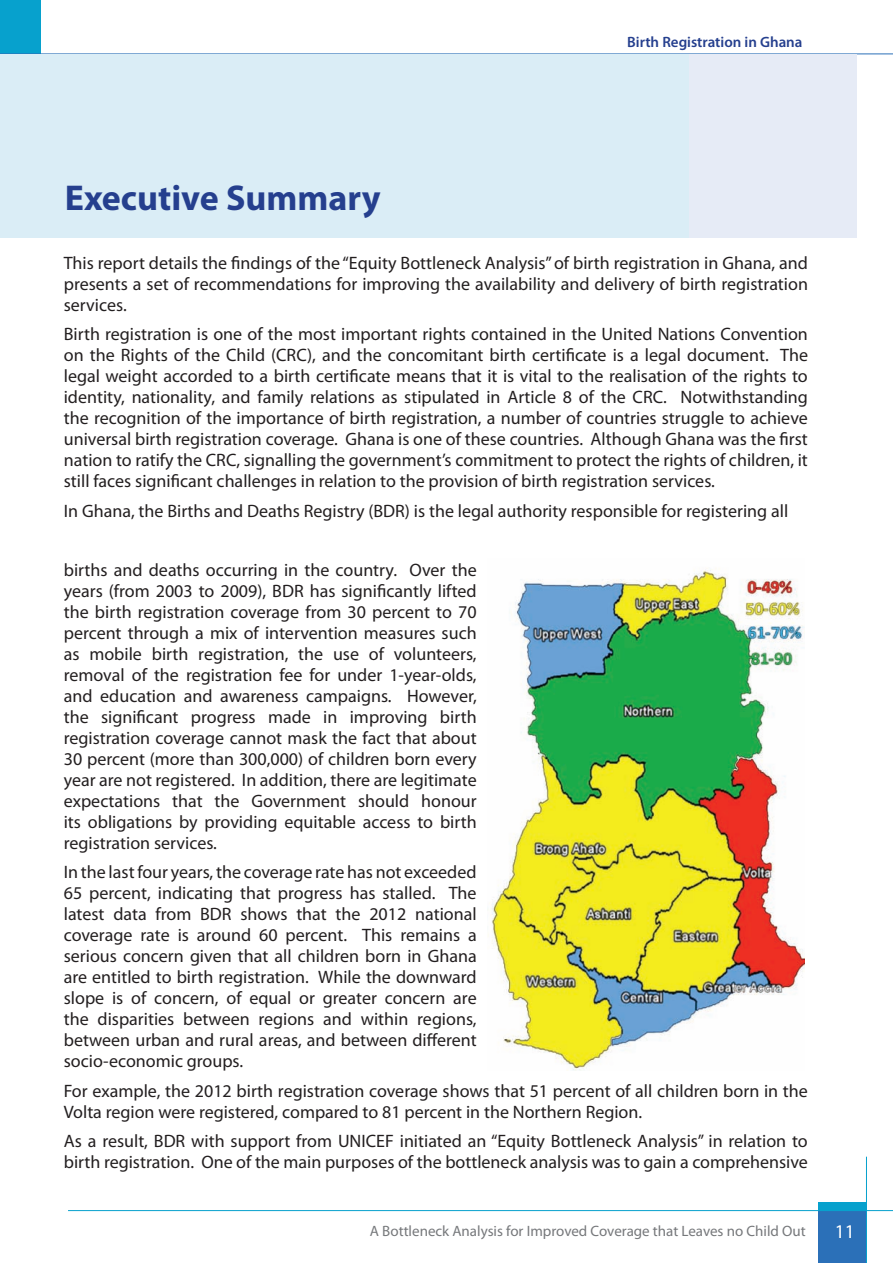
<style>
.page{position:relative;width:893px;height:1263px;background:#fff}
.page>*{position:absolute;margin:0;border:0;box-sizing:border-box;transform-origin:0 0}
.t1{font:700 36px "Myriad Pro";color:#253f8e}
.t2{font:19.5px "Myriad Pro";color:#fff}
.t3{font:18px/21px "Myriad Pro";color:#231f20;text-align:justify}
.t4{font:15px "Myriad Pro";color:#76787b}
.t5{font:600 15px "Myriad Pro";color:#253f8e}
</style>
<div class="page">
<div style="left:0;top:0;width:40px;height:54px;background:#07a1cd"></div>
<div style="left:818px;top:1210px;width:48px;height:53px;background:#2b70b8"></div>
<hr style="left:866px;top:1157px;width:1px;height:106px;background:#07a1cd">
<hr style="left:0;top:54px;width:893px;height:1px;background:#2b70b8">
<hr style="left:68px;top:1210px;width:825px;height:1px;background:#07a1cd">
<div style="left:818px;top:1201px;width:49px;height:9px;background:#07a1cd"></div>
<img style="left:488px;top:568px;width:316px;height:503px">
<div style="left:0;top:54px;width:710px;height:184px;background:#daedf6"></div>
<div style="left:690px;top:54px;width:167px;height:184px;background:#e6ebf6"></div>
<h1 class="t1" style="left:65px;top:175px;width:317px">Executive Summary</h1>
<p class="t5" style="left:627px;top:33px;width:177px">Birth Registration in Ghana</p>
<p class="t3" style="left:64px;top:252px;width:746px">This report details the findings of the “Equity Bottleneck Analysis” of birth registration in Ghana, and presents a set of recommendations for improving the availability and delivery of birth registration services.</p>
<p class="t3" style="left:64px;top:323px;width:746px">Birth registration is one of the most important rights contained in the United Nations Convention on the Rights of the Child (CRC), and the concomitant birth certificate is a legal document. The legal weight accorded to a birth certificate means that it is vital to the realisation of the rights to identity, nationality, and family relations as stipulated in Article 8 of the CRC. Notwithstanding the recognition of the importance of birth registration, a number of countries struggle to achieve universal birth registration coverage. Ghana is one of these countries. Although Ghana was the first nation to ratify the CRC, signalling the government’s commitment to protect the rights of children, it still faces significant challenges in relation to the provision of birth registration services.</p>
<p class="t3" style="left:64px;top:500px;width:726px">In Ghana, the Births and Deaths Registry (BDR) is the legal authority responsible for registering all</p>
<p class="t3" style="left:64px;top:559px;width:414px">births and deaths occurring in the country. Over the years (from 2003 to 2009), BDR has significantly lifted the birth registration coverage from 30 percent to 70 percent through a mix of intervention measures such as mobile birth registration, the use of volunteers, removal of the registration fee for under 1-year-olds, and education and awareness campaigns. However, the significant progress made in improving birth registration coverage cannot mask the fact that about 30 percent (more than 300,000) of children born every year are not registered. In addition, there are legitimate expectations that the Government should honour its obligations by providing equitable access to birth registration services.</p>
<p class="t3" style="left:64px;top:861px;width:414px">In the last four years, the coverage rate has not exceeded 65 percent, indicating that progress has stalled. The latest data from BDR shows that the 2012 national coverage rate is around 60 percent. This remains a serious concern given that all children born in Ghana are entitled to birth registration. While the downward slope is of concern, of equal or greater concern are the disparities between regions and within regions, between urban and rural areas, and between different socio-economic groups.</p>
<p class="t3" style="left:64px;top:1080px;width:746px">For example, the 2012 birth registration coverage shows that 51 percent of all children born in the<br>Volta region were registered, compared to 81 percent in the Northern Region.</p>
<p class="t3" style="left:64px;top:1130px;width:746px">As a result, BDR with support from UNICEF initiated an “Equity Bottleneck Analysis” in relation to birth registration. One of the main purposes of the bottleneck analysis was to gain a comprehensive</p>
<p class="t4" style="left:370px;top:1222px;width:437px">A Bottleneck Analysis for Improved Coverage that Leaves no Child Out</p>
<p class="t2" style="left:835px;top:1220px;width:22px">11</p>
</div>
